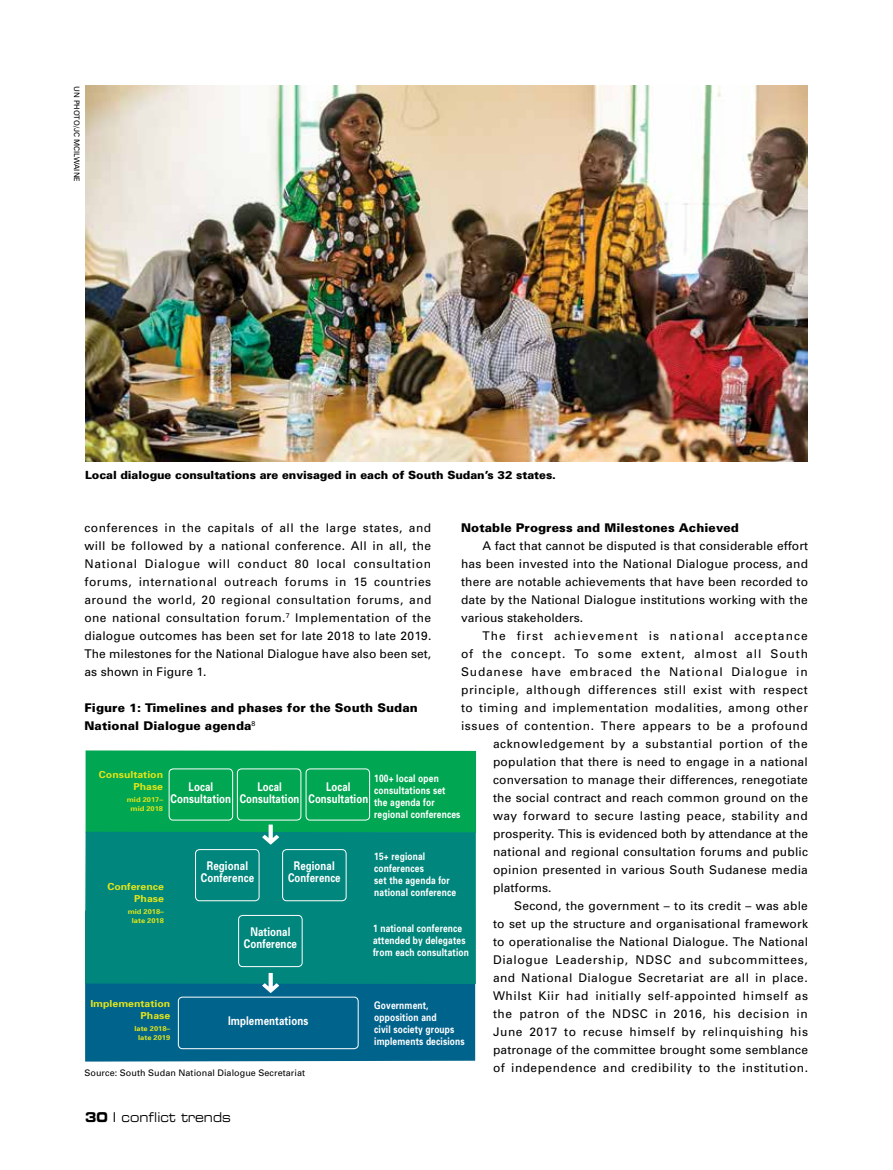
<style>
.page{position:relative;width:893px;height:1170px;background:#fff}
.page>*{position:absolute;margin:0;border:0;box-sizing:border-box;transform-origin:0 0}
.t1{font:13.5px "Eurostile Extended Two";color:#000;scale:.85 1}
.t2{font:12px/18px "Univers";letter-spacing:.035em;color:#000;text-align:justify}
.t3{font:12px "Univers";letter-spacing:.015em;color:#000}
.t4{font:900 12px/18px "Univers";letter-spacing:.01em;color:#000}
.t5{font:700 12px/12px "Univers";letter-spacing:.01em;color:#fff;text-align:center;scale:.81 1}
.t6{font:12px "Univers";letter-spacing:.005em;color:#000}
.t7{font:700 12px/12px "Univers";letter-spacing:.01em;color:#fff;text-align:center;scale:.8 1}
.t8{font:12px "Univers";letter-spacing:.01em;color:#000}
.t9{font:12px "Univers";letter-spacing:.065em;color:#000}
.t10{font:12px "Univers";letter-spacing:.075em;color:#000}
.t11{font:12px "Univers";letter-spacing:.055em;color:#000}
.t12{font:12px "Univers";letter-spacing:.095em;color:#000}
.t13{font:900 11.25px "Univers";letter-spacing:-.005em;color:#000}
.t14{font:700 10.5px/12px "Univers";letter-spacing:.02em;color:#fff;scale:.8 1}
.t15{font:700 9.6px/12px "Univers";color:#e2e41a;text-align:right;scale:1.09 1}
.t16{font:9px "Univers";letter-spacing:.005em;color:#000}
.t17{font:7.5px "Univers";color:#000}
.t18{font:700 6.9px/9px "Univers";color:#e2e41a;text-align:center;scale:1.09 1}
.s1{font-family:"Eurostile Bold Extended Two"}
</style>
<div class="page">
<img style="left:85px;top:86px;width:722px;height:375px">
<div style="left:85px;top:983px;width:390px;height:78px;background:#00638c"></div>
<div style="left:85px;top:831px;width:391px;height:152px;background:#00867d"></div>
<svg style="left:86px;top:750px;width:390px;height:94px;background:#04a359"></svg>
<svg style="left:262px;top:972px;width:17px;height:20px"></svg>
<div style="left:237px;top:768px;width:64px;height:52px;border:1px solid #fff;border-radius:4px"></div>
<div style="left:306px;top:768px;width:64px;height:52px;border:1px solid #fff;border-radius:4px"></div>
<div style="left:169px;top:768px;width:64px;height:52px;border:1px solid #fff;border-radius:4px"></div>
<div style="left:195px;top:849px;width:64px;height:52px;border:1px solid #fff;border-radius:4px"></div>
<div style="left:282px;top:849px;width:64px;height:52px;border:1px solid #fff;border-radius:4px"></div>
<div style="left:238px;top:915px;width:64px;height:51px;border:1px solid #fff;border-radius:4px"></div>
<div style="left:178px;top:996px;width:181px;height:52px;border:1px solid #fff;border-radius:4px"></div>
<p class="t17" style="left:81px;top:86px;width:98px;rotate:90deg">UN PHOTO/JC MCILWAINE</p>
<p class="t13" style="left:85px;top:467px;width:472px">Local dialogue consultations are envisaged in each of South Sudan’s 32 states.</p>
<p class="t2" style="left:84px;top:519px;width:348px">conferences in the capitals of all the large states, and will be followed by a national conference. All in all, the National Dialogue will conduct 80 local consultation forums, international outreach forums in 15 countries around the world, 20 regional consultation forums, and one national consultation forum.<sup>7</sup> Implementation of the dialogue outcomes has been set for late 2018 to late 2019.<br>The milestones for the National Dialogue have also been set, as shown in Figure 1.</p>
<p class="t4" style="left:84px;top:698px;width:335px">Figure 1: Timelines and phases for the South Sudan<br>National Dialogue agenda<sup>8</sup></p>
<p class="t4" style="left:461px;top:518px;width:279px">Notable Progress and Milestones Achieved</p>
<p class="t2" style="left:461px;top:537px;width:348px;text-indent:21px">A fact that cannot be disputed is that considerable effort has been invested into the National Dialogue process, and there are notable achievements that have been recorded to date by the National Dialogue institutions working with the various stakeholders.</p>
<p class="t12" style="left:482px;top:629px;width:327px">The first achievement is national acceptance</p>
<p class="t10" style="left:461px;top:647px;width:348px">of the concept. To some extent, almost all South</p>
<p class="t9" style="left:461px;top:665px;width:348px">Sudanese have embraced the National Dialogue in</p>
<p class="t2" style="left:461px;top:681px;width:348px">principle, although differences still exist with respect</p>
<p class="t2" style="left:461px;top:699px;width:348px">to timing and implementation modalities, among other</p>
<p class="t2" style="left:461px;top:717px;width:348px">issues of contention. There appears to be a profound</p>
<p class="t2" style="left:493px;top:735px;width:316px">acknowledgement by a substantial portion of the</p>
<p class="t2" style="left:493px;top:753px;width:316px">population that there is need to engage in a national</p>
<p class="t3" style="left:493px;top:773px;width:316px">conversation to manage their differences, renegotiate</p>
<p class="t3" style="left:493px;top:791px;width:316px">the social contract and reach common ground on the</p>
<p class="t2" style="left:493px;top:807px;width:316px">way forward to secure lasting peace, stability and</p>
<p class="t6" style="left:493px;top:827px;width:316px">prosperity. This is evidenced both by attendance at the</p>
<p class="t3" style="left:493px;top:845px;width:317px">national and regional consultation forums and public</p>
<p class="t2" style="left:493px;top:861px;width:316px">opinion presented in various South Sudanese media</p>
<p class="t6" style="left:493px;top:881px;width:60px">platforms.</p>
<p class="t3" style="left:514px;top:899px;width:295px">Second, the government – to its credit – was able</p>
<p class="t2" style="left:493px;top:915px;width:316px">to set up the structure and organisational framework</p>
<p class="t3" style="left:493px;top:935px;width:317px">to operationalise the National Dialogue. The National</p>
<p class="t11" style="left:493px;top:953px;width:316px">Dialogue Leadership, NDSC and subcommittees,</p>
<p class="t2" style="left:493px;top:969px;width:316px">and National Dialogue Secretariat are all in place.</p>
<p class="t2" style="left:493px;top:987px;width:317px">Whilst Kiir had initially self-appointed himself as</p>
<p class="t2" style="left:493px;top:1005px;width:316px">the patron of the NDSC in 2016, his decision in</p>
<p class="t2" style="left:493px;top:1023px;width:316px">June 2017 to recuse himself by relinquishing his</p>
<p class="t8" style="left:493px;top:1043px;width:317px">patronage of the committee brought some semblance</p>
<p class="t2" style="left:493px;top:1059px;width:317px">of independence and credibility to the institution.</p>
<p class="t15" style="left:99px;top:767px;width:60px">Consultation<br>Phase</p>
<p class="t18" style="left:127px;top:794px;width:35px">mid 2017– mid 2018</p>
<p class="t14" style="left:374px;top:771px;width:109px">100+ local open consultations set the agenda for regional conferences</p>
<p class="t5" style="left:171px;top:780px;width:76px">Local<br>Consultation</p>
<p class="t7" style="left:240px;top:780px;width:76px">Local<br>Consultation</p>
<p class="t7" style="left:308px;top:780px;width:76px">Local<br>Consultation</p>
<p class="t14" style="left:374px;top:849px;width:104px">15+ regional conferences<br>set the agenda for national conference</p>
<p class="t5" style="left:201px;top:859px;width:67px">Regional<br>Conference</p>
<p class="t7" style="left:288px;top:859px;width:67px">Regional<br>Conference</p>
<p class="t15" style="left:107px;top:880px;width:53px">Conference<br>Phase</p>
<p class="t18" style="left:128px;top:906px;width:35px;text-align:right">mid 2018– late 2018</p>
<p class="t14" style="left:373px;top:922px;width:121px">1 national conference attended by delegates from each consultation</p>
<p class="t5" style="left:244px;top:925px;width:67px">National<br>Conference</p>
<p class="t15" style="left:90px;top:997px;width:75px">Implementation<br>Phase</p>
<p class="t18" style="left:134px;top:1023px;width:34px">late 2018– late 2019</p>
<p class="t14" style="left:374px;top:998px;width:115px">Government, opposition and<br>civil society groups implements decisions</p>
<p class="t5" style="left:228px;top:1014px;width:101px">Implementations</p>
<p class="t16" style="left:84px;top:1067px;width:222px">Source: South Sudan National Dialogue Secretariat</p>
<p class="t1" style="left:85px;top:1107px;width:173px"><span class="s1">30</span> I conflict trends</p>
</div>
